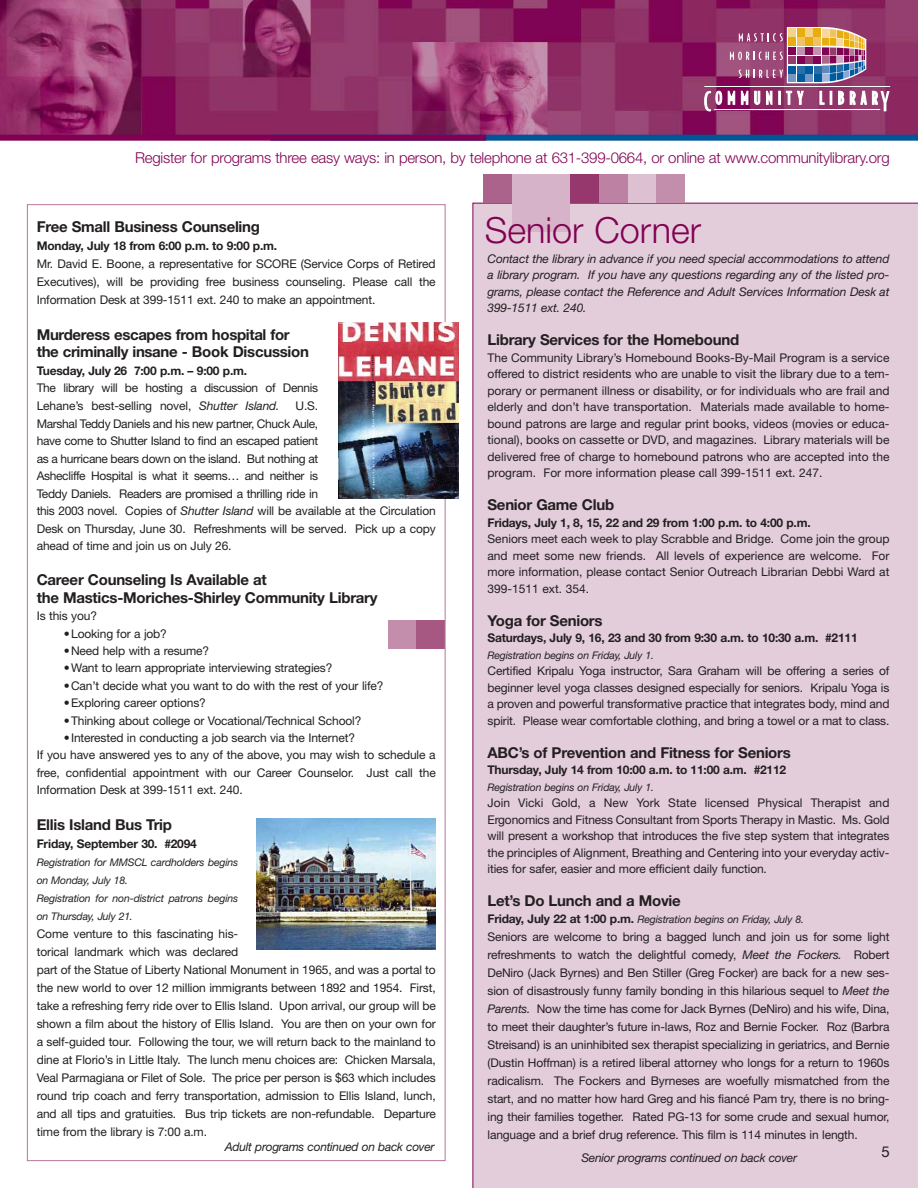
<style>
.page{position:relative;width:918px;height:1188px;background:#fff}
.page>*{position:absolute;margin:0;border:0;box-sizing:border-box;transform-origin:0 0}
.t1{font:300 36px "Helvetica Neue";color:#820053}
.t2{font:700 15px/17.5px "Helvetica Neue";letter-spacing:-.015em;color:#231f20}
.t3{font:300 15px "Helvetica Neue";letter-spacing:-.015em;color:#820053}
.t4{font:15px "Helvetica Neue";color:#231f20}
.t5{font:12px/18px "Helvetica Neue";letter-spacing:-.01em;color:#231f20;text-align:justify}
.t6{font:12px/17.5px "Helvetica Neue";letter-spacing:-.03em;color:#231f20}
.t7{font:italic 12px/16.5px "Helvetica Neue";letter-spacing:-.02em;color:#231f20;text-align:justify}
.t8{font:700 12px "Helvetica Neue";letter-spacing:-.015em;color:#231f20}
.t9{font:italic 10.5px/18px "Helvetica Neue";letter-spacing:-.015em;color:#231f20}
.s1{font-style:italic}
.s2{font-weight:700;font-style:normal;font-size:12px}
</style>
<div class="page">
<div style="left:388px;top:620px;width:29px;height:29px;background:#c38eac"></div>
<div style="left:417px;top:620px;width:28px;height:29px;background:#a65883"></div>
<img style="left:0;top:0;width:918px;height:135px">
<svg style="left:730px;top:27px;width:136px;height:56px;background:#a47487"></svg>
<hr style="left:714px;top:109px;width:166px;height:1px;background:#fff">
<hr style="left:704px;top:86px;width:186px;height:1px;background:#fff">
<svg style="left:704px;top:91px;width:18px;height:20px"></svg>
<svg style="left:728px;top:91px;width:7px;height:14px"></svg>
<svg style="left:741px;top:91px;width:7px;height:14px"></svg>
<svg style="left:754px;top:91px;width:6px;height:14px"></svg>
<svg style="left:766px;top:91px;width:6px;height:14px"></svg>
<div style="left:778px;top:91px;width:3px;height:14px;border:1px solid #fff"></div>
<svg style="left:786px;top:91px;width:18px;height:14px"></svg>
<svg style="left:820px;top:91px;width:12px;height:14px"></svg>
<svg style="left:838px;top:91px;width:6px;height:14px"></svg>
<svg style="left:850px;top:91px;width:40px;height:20px"></svg>
<div style="left:270px;top:135px;width:648px;height:6px;background:#005596"></div>
<div style="left:0;top:135px;width:486px;height:6px;background:#820053"></div>
<div style="left:472px;top:203px;width:446px;height:985px;background:#e3cddb"></div>
<div style="left:484px;top:174px;width:28px;height:29px;background:#ab628b"></div>
<div style="left:570px;top:174px;width:29px;height:29px;background:#96376d"></div>
<div style="left:599px;top:174px;width:29px;height:29px;background:#bd82a3"></div>
<div style="left:628px;top:174px;width:29px;height:29px;background:#ddc0d1"></div>
<div style="left:656px;top:174px;width:29px;height:29px;background:#c38eac"></div>
<div style="left:512px;top:174px;width:58px;height:58px;background:#d6b3c8"></div>
<img style="left:339px;top:322px;width:119px;height:176px">
<img style="left:256px;top:819px;width:179px;height:131px">
<p class="t3" style="left:135px;top:152px;width:756px">Register for programs three easy ways: in person, by telephone at 631-399-0664, or online at www.communitylibrary.org</p>
<p class="t2" style="left:37px;top:219px;width:225px">Free Small Business Counseling</p>
<p class="t8" style="left:37px;top:242px;width:242px">Monday, July 18 from 6:00 p.m. to 9:00 p.m.</p>
<p class="t5" style="left:37px;top:256px;width:401px">Mr. David E. Boone, a representative for SCORE (Service Corps of Retired Executives), will be providing free business counseling. Please call the Information Desk at 399-1511 ext. 240 to make an appointment.</p>
<p class="t2" style="left:37px;top:327px;width:274px">Murderess escapes from hospital for the criminally insane - Book Discussion</p>
<p class="t8" style="left:37px;top:366px;width:212px">Tuesday, July 26 7:00 p.m. – 9:00 p.m.</p>
<p class="t6" style="left:37px;top:381px;width:283px">The library will be hosting a discussion of Dennis<br>Lehane’s best-selling novel, <span class="s1">Shutter Island.</span></p>
<p class="t6" style="left:37px;top:398px;width:401px;text-indent:259px">U.S.<br>Marshal Teddy Daniels and his new partner, Chuck Aule,<br>have come to Shutter Island to find an escaped patient<br>as a hurricane bears down on the island. But nothing at<br>Ashecliffe Hospital is what it seems… and neither is<br>Teddy Daniels. Readers are promised a thrilling ride in<br>this 2003 novel. Copies of <span class="s1">Shutter Island</span> will be available at the Circulation Desk on Thursday, June 30. Refreshments will be served. Pick up a copy ahead of time and join us on July 26.</p>
<p class="t2" style="left:37px;top:573px;width:342px">Career Counseling Is Available at<br>the Mastics-Moriches-Shirley Community Library</p>
<p class="t5" style="left:37px;top:608px;width:62px">Is this you?</p>
<p class="t5" style="left:64px;top:625px;width:105px">•Looking for a job?</p>
<p class="t5" style="left:64px;top:643px;width:147px">•Need help with a resume?</p>
<p class="t5" style="left:64px;top:660px;width:270px">•Want to learn appropriate interviewing strategies?</p>
<p class="t5" style="left:64px;top:678px;width:321px">•Can’t decide what you want to do with the rest of your life?</p>
<p class="t5" style="left:64px;top:695px;width:144px">•Exploring career options?</p>
<p class="t5" style="left:64px;top:712px;width:299px">•Thinking about college or Vocational/Technical School?</p>
<p class="t5" style="left:37px;top:730px;width:401px;line-height:17.4px;text-align:left;text-indent:27px">•Interested in conducting a job search via the Internet?<br>If you have answered yes to any of the above, you may wish to schedule a free, confidential appointment with our Career Counselor. Just call the Information Desk at 399-1511 ext. 240.</p>
<p class="t2" style="left:37px;top:817px;width:137px">Ellis Island Bus Trip</p>
<p class="t8" style="left:37px;top:839px;width:162px">Friday, September 30. #2094</p>
<p class="t9" style="left:37px;top:854px;width:203px">Registration for MMSCL cardholders begins on Monday, July 18.<br>Registration for non-district patrons begins on Thursday, July 21.</p>
<p class="t5" style="left:37px;top:925px;width:401px;text-align:left">Come venture to this fascinating his-<br>torical landmark which was declared<br>part of the Statue of Liberty National Monument in 1965, and was a portal to the new world to over 12 million immigrants between 1892 and 1954. First, take a refreshing ferry ride over to Ellis Island. Upon arrival, our group will be shown a film about the history of Ellis Island. You are then on your own for a self-guided tour. Following the tour, we will return back to the mainland to dine at Florio’s in Little Italy. The lunch menu choices are: Chicken Marsala, Veal Parmagiana or Filet of Sole. The price per person is $63 which includes round trip coach and ferry transportation, admission to Ellis Island, lunch, and all tips and gratuities. Bus trip tickets are non-refundable. Departure time from the library is 7:00 a.m.</p>
<p class="t7" style="left:225px;top:1140px;width:211px">Adult programs continued on back cover</p>
<h1 class="t1" style="left:485px;top:217px;width:218px">Senior Corner</h1>
<p class="t7" style="left:488px;top:251px;width:404px">Contact the library in advance if you need special accommodations to attend a library program. If you have any questions regarding any of the listed pro&shy;grams, please contact the Reference and Adult Services Information Desk at 399-1511 ext. 240.</p>
<p class="t2" style="left:488px;top:333px;width:253px">Library Services for the Homebound</p>
<p class="t5" style="left:488px;top:350px;width:404px;line-height:16.5px">The Community Library’s Homebound Books-By-Mail Program is a service offered to district residents who are unable to visit the library due to a tem&shy;porary or permanent illness or disability, or for individuals who are frail and elderly and don’t have transportation. Materials made available to home&shy;bound patrons are large and regular print books, videos (movies or educa&shy;tional), books on cassette or DVD, and magazines. Library materials will be delivered free of charge to homebound patrons who are accepted into the program. For more information please call 399-1511 ext. 247.</p>
<p class="t2" style="left:488px;top:498px;width:128px">Senior Game Club</p>
<p class="t8" style="left:488px;top:518px;width:325px">Fridays, July 1, 8, 15, 22 and 29 from 1:00 p.m. to 4:00 p.m.</p>
<p class="t5" style="left:488px;top:532px;width:404px;line-height:16.5px">Seniors meet each week to play Scrabble and Bridge. Come join the group and meet some new friends. All levels of experience are welcome. For more information, please contact Senior Outreach Librarian Debbi Ward at 399-1511 ext. 354.</p>
<p class="t2" style="left:488px;top:613px;width:117px">Yoga for Seniors</p>
<p class="t8" style="left:488px;top:634px;width:372px">Saturdays, July 9, 16, 23 and 30 from 9:30 a.m. to 10:30 a.m. #2111</p>
<p class="t9" style="left:488px;top:647px;width:168px">Registration begins on Friday, July 1.</p>
<p class="t5" style="left:488px;top:664px;width:404px;line-height:16.5px">Certified Kripalu Yoga instructor, Sara Graham will be offering a series of beginner level yoga classes designed especially for seniors. Kripalu Yoga is a proven and powerful transformative practice that integrates body, mind and spirit. Please wear comfortable clothing, and bring a towel or a mat to class.</p>
<p class="t2" style="left:488px;top:745px;width:305px">ABC’s of Prevention and Fitness for Seniors</p>
<p class="t8" style="left:488px;top:766px;width:300px">Thursday, July 14 from 10:00 a.m. to 11:00 a.m. #2112</p>
<p class="t9" style="left:488px;top:779px;width:168px">Registration begins on Friday, July 1.</p>
<p class="t5" style="left:488px;top:796px;width:404px;line-height:16.5px">Join Vicki Gold, a New York State licensed Physical Therapist and Ergonomics and Fitness Consultant from Sports Therapy in Mastic. Ms. Gold will present a workshop that introduces the five step system that integrates the principles of Alignment, Breathing and Centering into your everyday activ&shy;ities for safer, easier and more efficient daily function.</p>
<p class="t2" style="left:488px;top:894px;width:195px">Let’s Do Lunch and a Movie</p>
<p class="t9" style="left:488px;top:911px;width:318px"><span class="s2">Friday, July 22 at 1:00 p.m.</span> Registration begins on Friday, July 8.</p>
<p class="t5" style="left:488px;top:929px;width:404px">Seniors are welcome to bring a bagged lunch and join us for some light refreshments to watch the delightful comedy, <span class="s1">Meet the Fockers.</span> Robert DeNiro (Jack Byrnes) and Ben Stiller (Greg Focker) are back for a new ses&shy;sion of disastrously funny family bonding in this hilarious sequel to <span class="s1">Meet the Parents.</span> Now the time has come for Jack Byrnes (DeNiro) and his wife, Dina, to meet their daughter’s future in-laws, Roz and Bernie Focker. Roz (Barbra Streisand) is an uninhibited sex therapist specializing in geriatrics, and Bernie (Dustin Hoffman) is a retired liberal attorney who longs for a return to 1960s radicalism. The Fockers and Byrneses are woefully mismatched from the start, and no matter how hard Greg and his fiancé Pam try, there is no bring&shy;ing their families together. Rated PG-13 for some crude and sexual humor, language and a brief drug reference. This film is 114 minutes in length.</p>
<p class="t7" style="left:581px;top:1150px;width:217px">Senior programs continued on back cover</p>
<p class="t4" style="left:881px;top:1146px;width:10px">5</p>
</div>
